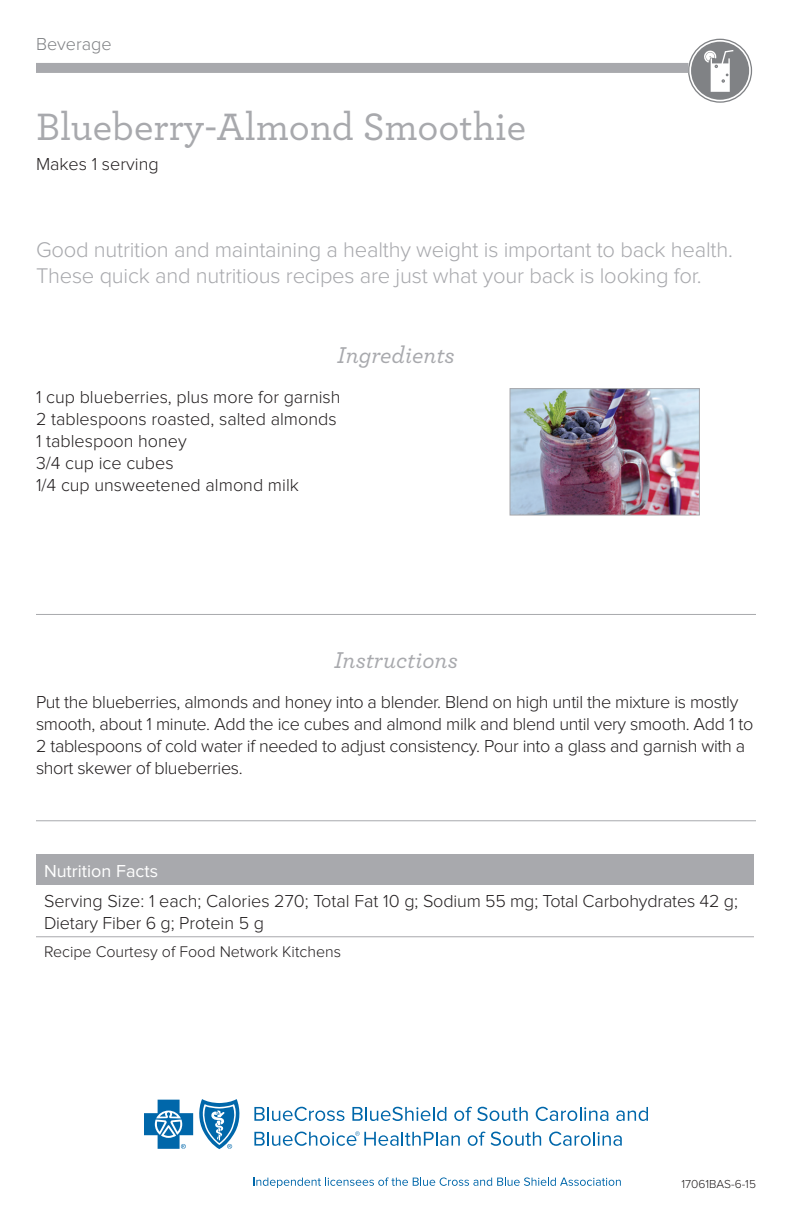
<style>
.page{position:relative;width:792px;height:1224px;background:#fff}
.page>*{position:absolute;margin:0;border:0;box-sizing:border-box;transform-origin:0 0}
.t1{font:500 40px "Archer";color:#a8a9ad}
.t2{font:italic 500 24px "Archer";color:#a8a9ad}
.t3{font:300 22px/26px "Proxima Nova";letter-spacing:-.01em;color:#a8a9ad}
.t4{font:300 18px/22px "Proxima Nova";letter-spacing:-.02em;color:#231f20}
.t5{font:300 18px "Proxima Nova";color:#231f20}
.t6{font:18px "Proxima Nova";color:#fff}
.t7{font:300 18px "Proxima Nova";color:#808285}
.t8{font:300 16px "Proxima Nova";color:#231f20}
.t9{font:300 12px "Proxima Nova";color:#231f20}
</style>
<div class="page">
<div style="left:36px;top:854px;width:718px;height:31px;background:#a8a9ad"></div>
<hr style="left:36px;top:936px;width:718px;height:1px;background:#a8a9ad">
<hr style="left:36px;top:614px;width:720px;height:1px;background:#a8a9ad">
<hr style="left:36px;top:820px;width:720px;height:1px;background:#a8a9ad">
<svg style="left:688px;top:39px;width:64px;height:64px"></svg>
<div style="left:36px;top:63px;width:652px;height:10px;background:#a8a9ad"></div>
<svg style="left:144px;top:1099px;width:96px;height:50px"></svg>
<svg style="left:254px;top:1107px;width:90px;height:14px"></svg>
<svg style="left:352px;top:1107px;width:94px;height:14px"></svg>
<svg style="left:454px;top:1107px;width:74px;height:14px"></svg>
<svg style="left:536px;top:1107px;width:72px;height:14px"></svg>
<svg style="left:616px;top:1107px;width:32px;height:14px"></svg>
<svg style="left:468px;top:1132px;width:73px;height:14px"></svg>
<svg style="left:549px;top:1132px;width:73px;height:14px"></svg>
<svg style="left:254px;top:1177px;width:367px;height:11px"></svg>
<svg style="left:254px;top:1131px;width:206px;height:15px"></svg>
<img style="left:512px;top:390px;width:186px;height:123px">
<div style="left:510px;top:388px;width:190px;height:127px;border:1px solid #a8a9ad"></div>
<p class="t7" style="left:36px;top:35px;width:77px">Beverage</p>
<p class="t1" style="left:36px;top:98px;width:492px">Blueberry-Almond Smoothie</p>
<p class="t5" style="left:36px;top:154px;width:124px">Makes 1 serving</p>
<p class="t3" style="left:36px;top:237px;width:698px">Good nutrition and maintaining a healthy weight is important to back health.<br>These quick and nutritious recipes are just what your back is looking for.</p>
<p class="t2" style="left:337px;top:337px;width:119px">Ingredients</p>
<p class="t5" style="left:36px;top:387px;width:306px">1 cup blueberries, plus more for garnish</p>
<p class="t5" style="left:36px;top:409px;width:302px">2 tablespoons roasted, salted almonds</p>
<p class="t5" style="left:36px;top:431px;width:152px">1 tablespoon honey</p>
<p class="t5" style="left:36px;top:453px;width:139px">3/4 cup ice cubes</p>
<p class="t5" style="left:36px;top:475px;width:264px">1/4 cup unsweetened almond milk</p>
<p class="t2" style="left:334px;top:643px;width:125px">Instructions</p>
<p class="t4" style="left:36px;top:692px;width:719px">Put the blueberries, almonds and honey into a blender. Blend on high until the mixture is mostly smooth, about 1 minute. Add the ice cubes and almond milk and blend until very smooth. Add 1 to 2 tablespoons of cold water if needed to adjust consistency. Pour into a glass and garnish with a short skewer of blueberries.</p>
<p class="t6" style="left:44px;top:861px;width:116px">Nutrition Facts</p>
<p class="t4" style="left:44px;top:890px;width:695px">Serving Size: 1 each; Calories 270; Total Fat 10 g; Sodium 55 mg; Total Carbohydrates 42 g;<br>Dietary Fiber 6 g; Protein 5 g</p>
<p class="t8" style="left:44px;top:943px;width:299px">Recipe Courtesy of Food Network Kitchens</p>
<p class="t9" style="left:681px;top:1177px;width:76px">17061BAS-6-15</p>
</div>
